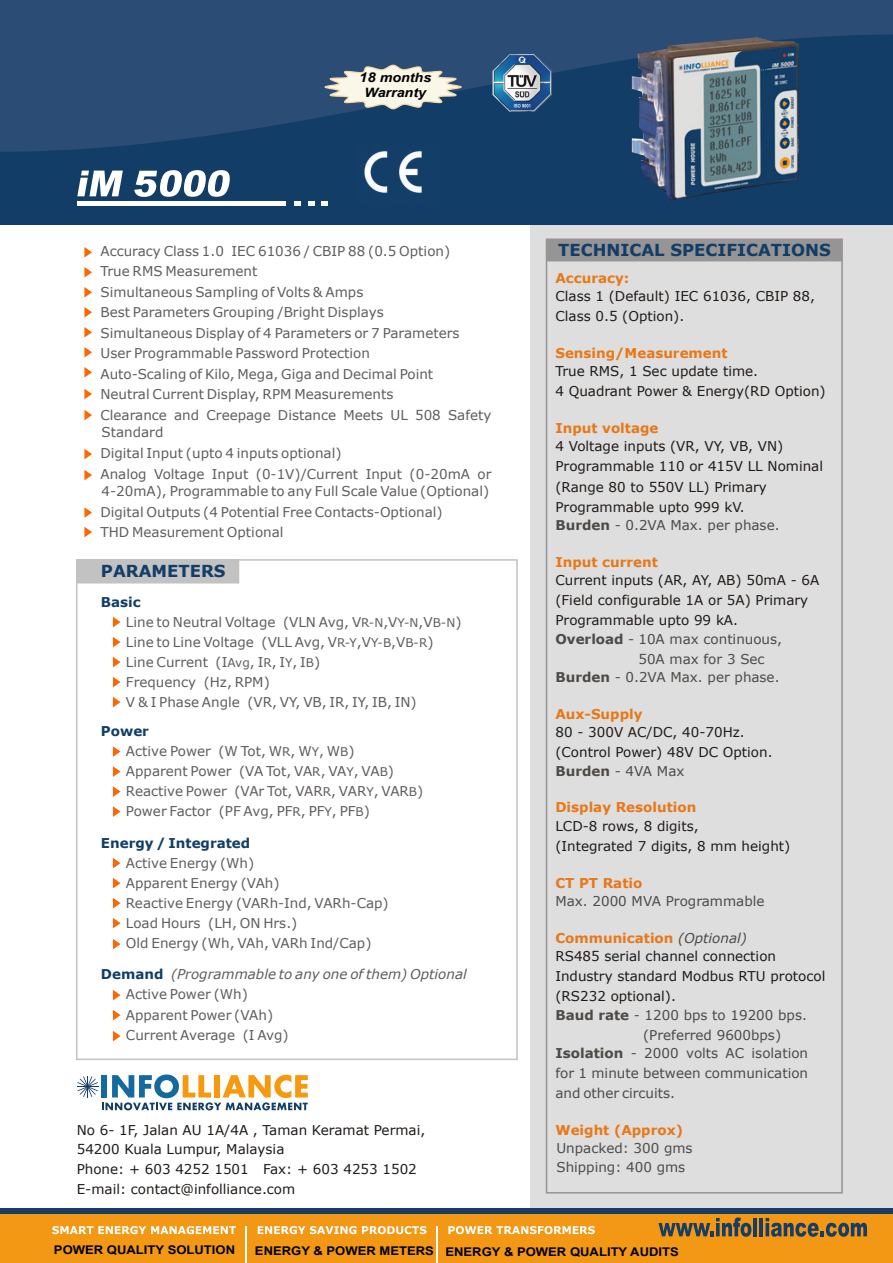
<style>
.page{position:relative;width:893px;height:1263px;background:#fff}
.page>*{position:absolute;margin:0;border:0;box-sizing:border-box;transform-origin:0 0}
.t1{font:700 16.5px "Verdana";color:#123d66}
.t2{font:13.5px/20.1px "Verdana";color:#615c5c}
.t3{font:13.5px/20.1px "Verdana";color:#1f1a17}
.t4{font:13.5px/20.1px "Verdana";color:#4d4a47}
.t5{font:700 13.5px "Verdana";color:#e87817}
.t6{font:italic 13.5px "Verdana";color:#615c5c}
.t7{font:700 13.5px "Verdana";color:#123d66}
.t8{font:italic 700 12.9px/14.5px "Arial";color:#000;text-align:center;scale:1.11 1}
.t9{font:700 12px "Arial";color:#000;scale:1.09 1}
.s1{font-size:13.5px}
.s2{font-size:12px}
.s3{font-weight:700}
.s4{font-weight:400;font-style:italic;color:#4d4a47}
</style>
<div class="page">
<div style="left:531px;top:64px;width:362px;height:1177px;background:#dedede"></div>
<div style="left:0;top:0;width:893px;height:224px;background:#123d66"></div>
<div style="left:546px;top:239px;width:297px;height:954px;background:#dedede;border:2px solid #969494"></div>
<div style="left:546px;top:239px;width:296px;height:22px;background:#969494"></div>
<svg style="left:0;top:0;width:893px;height:152px;fill:#2b4d75"></svg>
<div style="left:76px;top:559px;width:442px;height:501px;border:2px solid #c2c2c2"></div>
<div style="left:76px;top:559px;width:163px;height:24px;background:#c2c2c2"></div>
<svg style="left:77px;top:1074px;width:231px;height:36px"></svg>
<svg style="left:77px;top:171px;width:46px;height:25px"></svg>
<hr style="left:77px;top:202px;width:209px;height:4px;background:#fff">
<svg style="left:294px;top:202px;width:6px;height:4px"></svg>
<svg style="left:308px;top:202px;width:6px;height:4px"></svg>
<svg style="left:322px;top:202px;width:6px;height:4px"></svg>
<svg style="left:134px;top:170px;width:96px;height:27px"></svg>
<svg style="left:324px;top:64px;width:139px;height:46px;background:#a9b2b6"></svg>
<img style="left:493px;top:54px;width:59px;height:58px">
<img style="left:357px;top:145px;width:80px;height:48px">
<img style="left:632px;top:37px;width:167px;height:164px">
<div style="left:0;top:1213px;width:893px;height:50px;background:#f39814"></div>
<div style="left:0;top:1208px;width:893px;height:5px;background:#173d65"></div>
<svg style="left:658px;top:1217px;width:93px;height:20px"></svg>
<hr style="left:753px;top:1218px;width:4px;height:18px;background:#173d65">
<hr style="left:759px;top:1218px;width:4px;height:18px;background:#173d65">
<svg style="left:766px;top:1218px;width:101px;height:19px"></svg>
<svg style="left:52px;top:1226px;width:184px;height:8px"></svg>
<hr style="left:246px;top:1226px;width:1px;height:37px;background:#fff">
<svg style="left:258px;top:1226px;width:98px;height:8px"></svg>
<svg style="left:362px;top:1226px;width:64px;height:8px"></svg>
<hr style="left:436px;top:1226px;width:2px;height:37px;background:#fff">
<svg style="left:448px;top:1226px;width:147px;height:8px"></svg>
<svg style="left:84px;top:247px;width:8px;height:11px"></svg>
<svg style="left:84px;top:267px;width:8px;height:11px"></svg>
<svg style="left:84px;top:287px;width:8px;height:11px"></svg>
<svg style="left:84px;top:307px;width:8px;height:11px"></svg>
<svg style="left:84px;top:327px;width:8px;height:11px"></svg>
<svg style="left:84px;top:347px;width:8px;height:11px"></svg>
<svg style="left:84px;top:367px;width:8px;height:11px"></svg>
<svg style="left:84px;top:389px;width:8px;height:10px"></svg>
<svg style="left:84px;top:410px;width:8px;height:10px"></svg>
<svg style="left:84px;top:449px;width:8px;height:10px"></svg>
<svg style="left:84px;top:470px;width:8px;height:10px"></svg>
<svg style="left:84px;top:507px;width:8px;height:11px"></svg>
<svg style="left:84px;top:527px;width:8px;height:10px"></svg>
<svg style="left:113px;top:617px;width:8px;height:10px"></svg>
<svg style="left:113px;top:637px;width:8px;height:10px"></svg>
<svg style="left:113px;top:657px;width:8px;height:10px"></svg>
<svg style="left:113px;top:677px;width:8px;height:10px"></svg>
<svg style="left:113px;top:697px;width:8px;height:10px"></svg>
<svg style="left:113px;top:746px;width:8px;height:11px"></svg>
<svg style="left:113px;top:766px;width:8px;height:11px"></svg>
<svg style="left:113px;top:786px;width:8px;height:11px"></svg>
<svg style="left:113px;top:806px;width:8px;height:11px"></svg>
<svg style="left:113px;top:858px;width:8px;height:10px"></svg>
<svg style="left:113px;top:878px;width:8px;height:10px"></svg>
<svg style="left:113px;top:898px;width:8px;height:10px"></svg>
<svg style="left:113px;top:918px;width:8px;height:10px"></svg>
<svg style="left:113px;top:939px;width:8px;height:10px"></svg>
<svg style="left:113px;top:990px;width:8px;height:10px"></svg>
<svg style="left:113px;top:1010px;width:8px;height:10px"></svg>
<svg style="left:113px;top:1031px;width:8px;height:10px"></svg>
<p class="t8" style="left:359px;top:71px;width:66px"><span class="s1">18</span> months<br>Warranty</p>
<p class="t2" style="left:100px;top:240px;width:393px;line-height:20.5px">Accuracy Class 1.0 IEC 61036 / CBIP 88 (0.5 Option)<br>True RMS Measurement<br>Simultaneous Sampling of Volts &amp; Amps<br>Best Parameters Grouping /Bright Displays<br>Simultaneous Display of 4 Parameters or 7 Parameters User Programmable Password Protection<br>Auto-Scaling of Kilo, Mega, Giga and Decimal Point<br>Neutral Current Display, RPM Measurements<br>Clearance and Creepage Distance Meets UL 508 Safety</p>
<p class="t2" style="left:100px;top:422px;width:392px;line-height:20.5px">Standard<br>Digital Input (upto 4 inputs optional)<br>Analog Voltage Input (0-1V)/Current Input (0-20mA or</p>
<p class="t2" style="left:100px;top:481px;width:390px;line-height:20.5px">4-20mA), Programmable to any Full Scale Value (Optional)<br>Digital Outputs (4 Potential Free Contacts-Optional)<br>THD Measurement Optional</p>
<p class="t1" style="left:101px;top:561px;width:126px">PARAMETERS</p>
<p class="t7" style="left:101px;top:593px;width:41px">Basic</p>
<p class="t2" style="left:126px;top:611px;width:337px">Line to Neutral Voltage (VLN Avg, V<span class="s2">R-N</span>,V<span class="s2">Y-N</span>,V<span class="s2">B-N</span>)<br>Line to Line Voltage (VLL Avg, V<span class="s2">R-Y</span>,V<span class="s2">Y-B</span>,V<span class="s2">B-R</span>)<br>Line Current (I<span class="s2">Avg</span>, I<span class="s2">R</span>, I<span class="s2">Y</span>, I<span class="s2">B</span>)<br>Frequency (Hz, RPM)<br>V &amp; I Phase Angle (VR, VY, VB, IR, IY, IB, IN)</p>
<p class="t2" style="left:126px;top:741px;width:299px">Active Power (W Tot, W<span class="s2">R</span>, W<span class="s2">Y</span>, W<span class="s2">B</span>)<br>Apparent Power (VA Tot, VA<span class="s2">R</span>, VA<span class="s2">Y</span>, VA<span class="s2">B</span>)<br>Reactive Power (VAr Tot, VAR<span class="s2">R</span>, VAR<span class="s2">Y</span>, VAR<span class="s2">B</span>)<br>Power Factor (PF Avg, PF<span class="s2">R</span>, PF<span class="s2">Y</span>, PF<span class="s2">B</span>)</p>
<p class="t2" style="left:126px;top:852px;width:264px">Active Energy (Wh)<br>Apparent Energy (VAh)<br>Reactive Energy (VARh-Ind, VARh-Cap)<br>Load Hours (LH, ON Hrs.)<br>Old Energy (Wh, VAh, VARh Ind/Cap)</p>
<p class="t6" style="left:171px;top:966px;width:297px">(Programmable to any one of them) Optional</p>
<p class="t2" style="left:126px;top:984px;width:164px">Active Power (Wh)<br>Apparent Power (VAh)<br>Current Average (I Avg)</p>
<p class="t7" style="left:101px;top:722px;width:50px">Power</p>
<p class="t7" style="left:101px;top:834px;width:151px">Energy / Integrated</p>
<p class="t7" style="left:101px;top:966px;width:64px">Demand</p>
<p class="t3" style="left:77px;top:1119px;width:350px;line-height:19.6px">No 6- 1F, Jalan AU 1A/4A , Taman Keramat Permai, 54200 Kuala Lumpur, Malaysia<br>Phone: + 603 4252 1501 Fax: + 603 4253 1502<br>E-mail: contact@infolliance.com</p>
<p class="t1" style="left:558px;top:240px;width:274px">TECHNICAL SPECIFICATIONS</p>
<p class="t5" style="left:555px;top:269px;width:75px">Accuracy:</p>
<p class="t3" style="left:555px;top:285px;width:261px">Class 1 (Default) IEC 61036, CBIP 88,<br>Class 0.5 (Option).</p>
<p class="t5" style="left:555px;top:344px;width:174px">Sensing/Measurement</p>
<p class="t3" style="left:555px;top:361px;width:272px">True RMS, 1 Sec update time.<br>4 Quadrant Power &amp; Energy(RD Option)</p>
<p class="t5" style="left:555px;top:419px;width:105px">Input voltage</p>
<p class="t3" style="left:555px;top:436px;width:269px">4 Voltage inputs (VR, VY, VB, VN)<br>Programmable 110 or 415V LL Nominal (Range 80 to 550V LL) Primary<br>Programmable upto 999 kV.</p>
<p class="t4" style="left:555px;top:515px;width:226px"><span class="s3">Burden</span> - 0.2VA Max. per phase.</p>
<p class="t5" style="left:555px;top:553px;width:104px">Input current</p>
<p class="t3" style="left:555px;top:570px;width:265px">Current inputs (AR, AY, AB) 50mA - 6A (Field configurable 1A or 5A) Primary<br>Programmable upto 99 kA.</p>
<p class="t4" style="left:638px;top:628px;width:145px;text-indent:-83px"><span class="s3">Overload</span> - 10A max continuous,<br>50A max for 3 Sec</p>
<p class="t4" style="left:555px;top:667px;width:226px"><span class="s3">Burden</span> - 0.2VA Max. per phase.</p>
<p class="t5" style="left:555px;top:705px;width:89px">Aux-Supply</p>
<p class="t3" style="left:555px;top:722px;width:219px">80 - 300V AC/DC, 40-70Hz. (Control Power) 48V DC Option.</p>
<p class="t4" style="left:555px;top:760px;width:131px"><span class="s3">Burden</span> - 4VA Max</p>
<p class="t5" style="left:555px;top:799px;width:142px">Display Resolution</p>
<p class="t3" style="left:555px;top:815px;width:236px">LCD-8 rows, 8 digits,<br>(Integrated 7 digits, 8 mm height)</p>
<p class="t5" style="left:555px;top:874px;width:88px">CT PT Ratio</p>
<p class="t4" style="left:555px;top:890px;width:211px">Max. 2000 MVA Programmable</p>
<p class="t5" style="left:555px;top:929px;width:193px">Communication <span class="s4">(Optional)</span></p>
<p class="t3" style="left:555px;top:945px;width:271px">RS485 serial channel connection<br>Industry standard Modbus RTU protocol (RS232 optional).</p>
<p class="t4" style="left:643px;top:1004px;width:165px;text-indent:-88px"><span class="s3">Baud rate</span> - 1200 bps to 19200 bps. (Preferred 9600bps)</p>
<p class="t4" style="left:555px;top:1043px;width:254px;text-align:justify"><span class="s3">Isolation</span> - 2000 volts AC isolation for 1 minute between communication and other circuits.</p>
<p class="t5" style="left:555px;top:1121px;width:129px">Weight (Approx)</p>
<p class="t4" style="left:556px;top:1139px;width:138px;line-height:18.3px">Unpacked: 300 gms<br>Shipping: 400 gms</p>
<p class="t9" style="left:54px;top:1242px;width:168px">POWER QUALITY SOLUTION</p>
<p class="t9" style="left:255px;top:1244px;width:390px">ENERGY &amp; POWER METERS ENERGY &amp; POWER QUALITY AUDITS</p>
</div>
